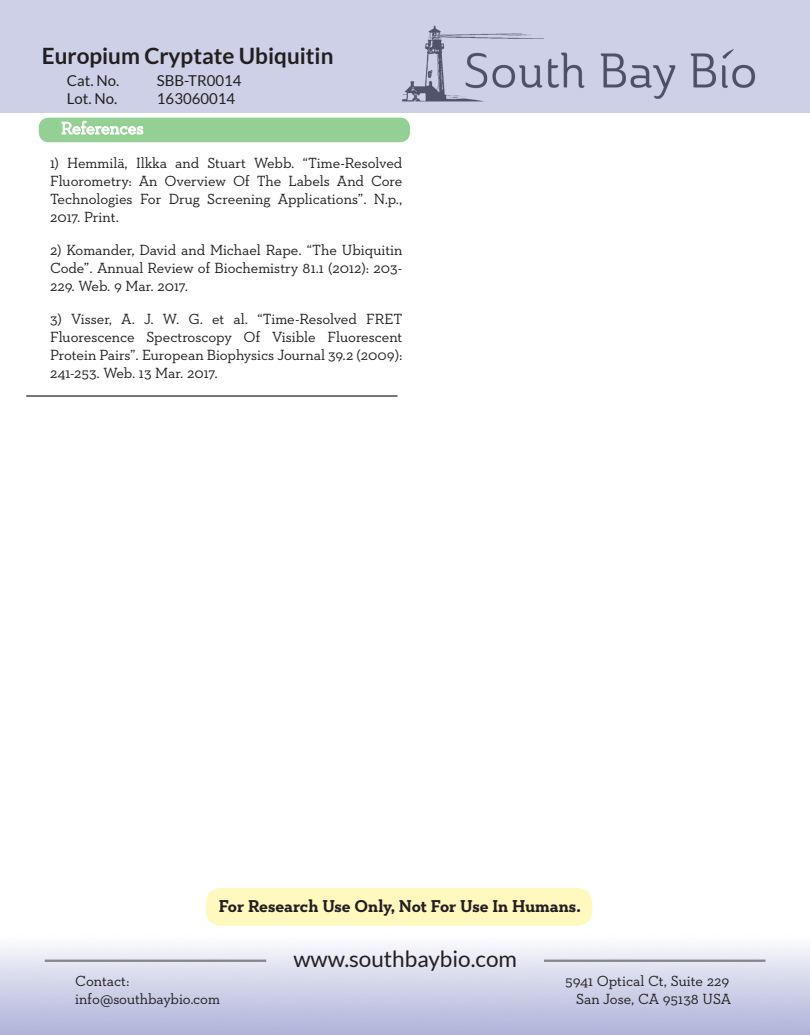
<style>
.page{position:relative;width:810px;height:1035px;background:#fff}
.page>*{position:absolute;margin:0;border:0;box-sizing:border-box;transform-origin:0 0}
.t1{font:700 22.5px "Lato";color:#231f20}
.t2{font:22.5px "Lato";color:#231f20}
.t3{font:700 17.5px "Neutraface Slab Text";color:#231f20}
.t4{font:15px/18px "Neutraface Slab Text";letter-spacing:-.005em;color:#231f20;text-align:justify}
.t5{font:15px "Lato";color:#231f20}
</style>
<div class="page">
<div style="left:206px;top:888px;width:386px;height:38px;background:#fff9bf;border-radius:15px"></div>
<hr style="left:544px;top:960px;width:221px;height:1px;background:#231f20">
<hr style="left:544px;top:961px;width:221px;height:1px;background:#231f20">
<hr style="left:45px;top:960px;width:221px;height:1px;background:#231f20">
<hr style="left:45px;top:961px;width:221px;height:1px;background:#231f20">
<div style="left:39px;top:118px;width:371px;height:24px;background:#94cf94;border-radius:10px"></div>
<svg style="left:62px;top:121px;width:81px;height:14px"></svg>
<hr style="left:26px;top:395px;width:372px;height:1px;background:#231f20">
<hr style="left:26px;top:396px;width:372px;height:1px;background:#231f20">
<div style="left:0;top:0;width:810px;height:112px;background:#cdd0e7"></div>
<p class="t1" style="left:42px;top:42px;width:293px">Europium Cryptate Ubiquitin</p>
<p class="t5" style="left:67px;top:72px;width:54px">Cat. No.</p>
<p class="t5" style="left:157px;top:72px;width:86px">SBB-TR0014</p>
<p class="t5" style="left:67px;top:90px;width:52px">Lot. No.</p>
<p class="t5" style="left:157px;top:90px;width:80px">163060014</p>
<p class="t4" style="left:50px;top:154px;width:354px">1) Hemmilä, Ilkka and Stuart Webb. “Time-Resolved Fluorometry: An Overview Of The Labels And Core Technologies For Drug Screening Applications”. N.p., 2017. Print.</p>
<p class="t4" style="left:50px;top:241px;width:354px">2) Komander, David and Michael Rape. “The Ubiquitin Code”. Annual Review of Biochemistry 81.1 (2012): 203- 229. Web. 9 Mar. 2017.</p>
<p class="t4" style="left:50px;top:310px;width:354px">3) Visser, A. J. W. G. et al. “Time-Resolved FRET Fluorescence Spectroscopy Of Visible Fluorescent Protein Pairs”. European Biophysics Journal 39.2 (2009):<br>241-253. Web. 13 Mar. 2017.</p>
<p class="t3" style="left:219px;top:894px;width:363px">For Research Use Only, Not For Use In Humans.</p>
<p class="t2" style="left:293px;top:946px;width:225px">www.southbaybio.com</p>
<p class="t4" style="left:75px;top:972px;width:56px">Contact:</p>
<p class="t4" style="left:565px;top:972px;width:166px">5941 Optical Ct, Suite 229</p>
<p class="t4" style="left:75px;top:990px;width:146px">info@southbaybio.com</p>
<p class="t4" style="left:576px;top:990px;width:157px">San Jose, CA 95138 USA</p>
</div>
